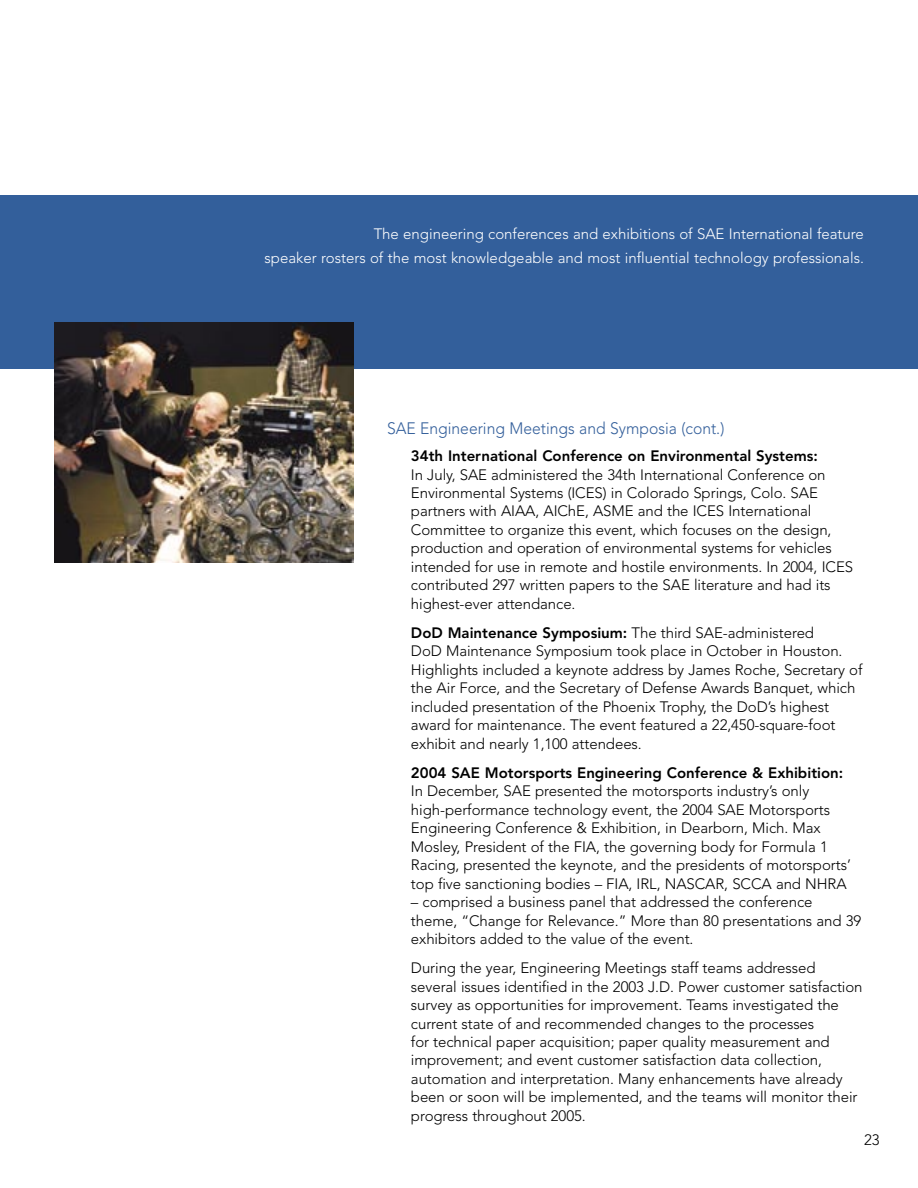
<style>
.page{position:relative;width:918px;height:1188px;background:#fff}
.page>*{position:absolute;margin:0;border:0;box-sizing:border-box;transform-origin:0 0}
.t1{font:300 16.5px "Avenir";color:#335f9b;scale:.95 1}
.t2{font:300 15px/18.5px "Avenir";letter-spacing:-.005em;color:#000}
.t3{font:300 15px/24px "Avenir";color:#fff;text-align:right}
.t4{font:800 15px "Avenir";color:#000}
.s1{font-weight:800}
</style>
<div class="page">
<div style="left:0;top:196px;width:918px;height:173px;background:#335f9b"></div>
<img style="left:54px;top:322px;width:299px;height:240px">
<p class="t3" style="left:265px;top:222px;width:601px">The engineering conferences and exhibitions of SAE International feature<br>speaker rosters of the most knowledgeable and most influential technology professionals.</p>
<p class="t1" style="left:387px;top:419px;width:357px">SAE Engineering Meetings and Symposia (cont.)</p>
<p class="t4" style="left:411px;top:447px;width:408px">34th International Conference on Environmental Systems:</p>
<p class="t2" style="left:411px;top:465px;width:444px">In July, SAE administered the 34th International Conference on Environmental Systems (ICES) in Colorado Springs, Colo. SAE partners with AIAA, AIChE, ASME and the ICES International Committee to organize this event, which focuses on the design, production and operation of environmental systems for vehicles intended for use in remote and hostile environments. In 2004, ICES contributed 297 written papers to the SAE literature and had its highest-ever attendance.</p>
<p class="t2" style="left:411px;top:624px;width:453px"><span class="s1">DoD Maintenance Symposium:</span> The third SAE-administered<br>DoD Maintenance Symposium took place in October in Houston.<br>Highlights included a keynote address by James Roche, Secretary of the Air Force, and the Secretary of Defense Awards Banquet, which included presentation of the Phoenix Trophy, the DoD’s highest award for maintenance. The event featured a 22,450-square-foot exhibit and nearly 1,100 attendees.</p>
<p class="t4" style="left:411px;top:764px;width:434px">2004 SAE Motorsports Engineering Conference &amp; Exhibition:</p>
<p class="t2" style="left:411px;top:782px;width:441px">In December, SAE presented the motorsports industry’s only high-performance technology event, the 2004 SAE Motorsports Engineering Conference &amp; Exhibition, in Dearborn, Mich. Max Mosley, President of the FIA, the governing body for Formula 1<br>Racing, presented the keynote, and the presidents of motorsports’ top five sanctioning bodies – FIA, IRL, NASCAR, SCCA and NHRA</p>
<p class="t2" style="left:411px;top:893px;width:452px">– comprised a business panel that addressed the conference theme, “Change for Relevance.” More than 80 presentations and 39 exhibitors added to the value of the event.</p>
<p class="t2" style="left:411px;top:959px;width:453px">During the year, Engineering Meetings staff teams addressed several issues identified in the 2003 J.D. Power customer satisfaction survey as opportunities for improvement. Teams investigated the current state of and recommended changes to the processes<br>for technical paper acquisition; paper quality measurement and improvement; and event customer satisfaction data collection, automation and interpretation. Many enhancements have already been or soon will be implemented, and the teams will monitor their progress throughout 2005.</p>
<p class="t2" style="left:864px;top:1131px;width:17px">23</p>
</div>
